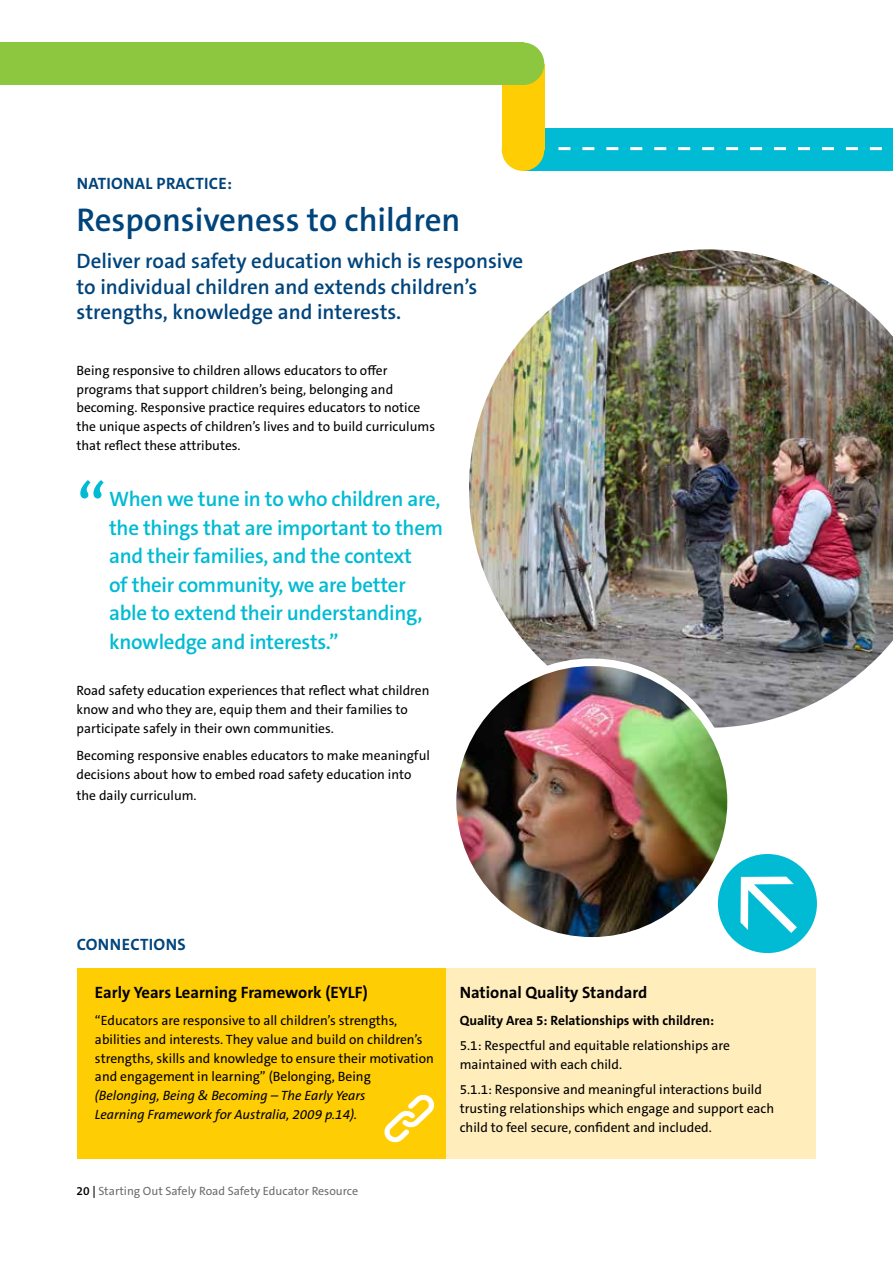
<style>
.page{position:relative;width:893px;height:1263px;background:#fff}
.page>*{position:absolute;margin:0;border:0;box-sizing:border-box;transform-origin:0 0}
.t1{font:69px "The Sans C5";color:#00bbd3}
.t2{font:600 33px "The Sans C5";color:#00447c}
.t3{font:600 21px/28.5px "The Sans C5";letter-spacing:-.015em;color:#00bbd3}
.t4{font:600 21px/25.5px "The Sans C5";color:#00447c}
.t5{font:700 16.5px "The Sans C5";color:#000}
.t6{font:700 16.5px "The Sans C5";letter-spacing:.02em;color:#00447c}
.t7{font:13.5px/18.8px "The Sans C5";color:#000}
.t8{font:italic 13.5px/18.8px "The Sans C5";color:#000}
.t9{font:700 13.5px "The Sans C5";color:#000}
.t10{font:12px "The Sans C5";color:#6d6e71}
.s1{font-weight:600;color:#000}
</style>
<div class="page">
<div style="left:523px;top:128px;width:370px;height:43px;background:#00bbd3"></div>
<svg style="left:558px;top:147px;width:324px;height:3px"></svg>
<img style="left:469px;top:249px;width:424px;height:478px">
<div style="left:502px;top:64px;width:42px;height:86px;background:#ffcd03"></div>
<div style="left:0;top:43px;width:523px;height:42px;background:#8dc63f"></div>
<div style="left:502px;top:43px;width:42px;height:42px;background:#8dc63f;border-radius:50%"></div>
<div style="left:502px;top:128px;width:42px;height:43px;background:#ffcd03;border-radius:50%"></div>
<img style="left:458px;top:666px;width:273px;height:270px">
<div style="left:449px;top:658px;width:286px;height:287px;border:8px solid #fff;border-radius:50%"></div>
<div style="left:77px;top:968px;width:369px;height:191px;background:#ffcd03"></div>
<div style="left:446px;top:968px;width:370px;height:191px;background:#ffedbc"></div>
<svg style="left:384px;top:1095px;width:50px;height:48px"></svg>
<svg style="left:713px;top:849px;width:104px;height:105px"></svg>
<p class="t6" style="left:77px;top:173px;width:157px">NATIONAL PRACTICE:</p>
<h2 class="t2" style="left:77px;top:199px;width:385px">Responsiveness to children</h2>
<h3 class="t4" style="left:77px;top:249px;width:448px">Deliver road safety education which is responsive to individual children and extends children’s strengths, knowledge and interests.</h3>
<p class="t7" style="left:77px;top:361px;width:360px">Being responsive to children allows educators to offer programs that support children’s being, belonging and becoming. Responsive practice requires educators to notice the unique aspects of children’s lives and to build curriculums that reflect these attributes.</p>
<h1 class="t1" style="left:77px;top:464px;width:31px">“</h1>
<h3 class="t3" style="left:109px;top:485px;width:336px">When we tune in to who children are, the things that are important to them and their families, and the context<br>of their community, we are better able to extend their understanding, knowledge and interests.”</h3>
<p class="t7" style="left:77px;top:681px;width:354px">Road safety education experiences that reflect what children know and who they are, equip them and their families to participate safely in their own communities.</p>
<p class="t7" style="left:77px;top:746px;width:355px">Becoming responsive enables educators to make meaningful decisions about how to embed road safety education into</p>
<p class="t7" style="left:77px;top:786px;width:122px">the daily curriculum.</p>
<p class="t6" style="left:77px;top:934px;width:110px">CONNECTIONS</p>
<p class="t5" style="left:95px;top:982px;width:274px">Early Years Learning Framework (EYLF)</p>
<p class="t7" style="left:95px;top:1011px;width:340px">“Educators are responsive to all children’s strengths, abilities and interests. They value and build on children’s strengths, skills and knowledge to ensure their motivation and engagement in learning” (Belonging, Being</p>
<p class="t8" style="left:95px;top:1086px;width:272px">(Belonging, Being &amp; Becoming – The Early Years<br>Learning Framework for Australia, 2009 p.14).</p>
<p class="t10" style="left:77px;top:1183px;width:283px"><span class="s1">20 |</span> Starting Out Safely Road Safety Educator Resource</p>
<p class="t5" style="left:460px;top:982px;width:189px">National Quality Standard</p>
<p class="t9" style="left:460px;top:1012px;width:256px">Quality Area 5: Relationships with children:</p>
<p class="t7" style="left:460px;top:1036px;width:272px">5.1: Respectful and equitable relationships are maintained with each child.</p>
<p class="t7" style="left:460px;top:1080px;width:316px">5.1.1: Responsive and meaningful interactions build trusting relationships which engage and support each child to feel secure, confident and included.</p>
</div>
